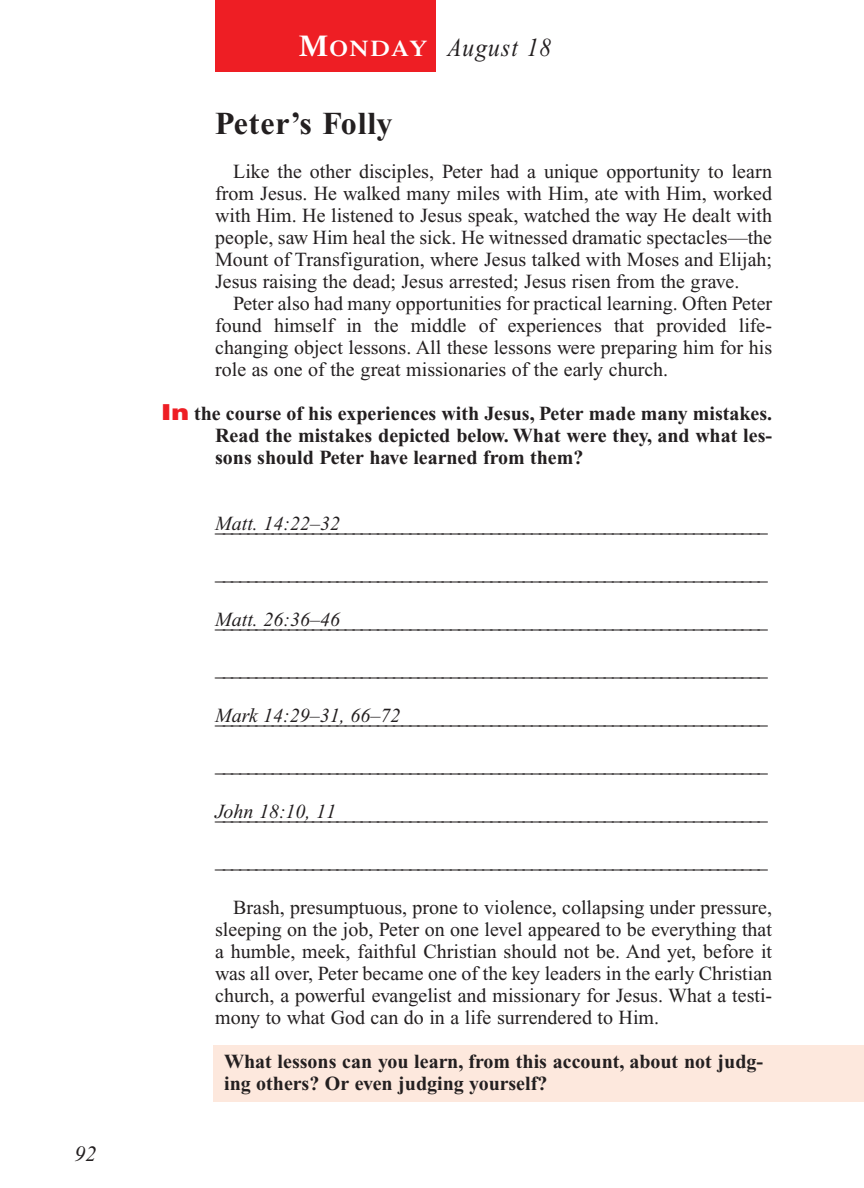
<style>
.page{position:relative;width:864px;height:1188px;background:#fff}
.page>*{position:absolute;margin:0;border:0;box-sizing:border-box;transform-origin:0 0}
.t1{font:700 32px "Times New Roman";letter-spacing:.025em;color:#231f20}
.t2{font:italic 26px "Times New Roman";letter-spacing:.05em;color:#231f20;scale:.9 1}
.t3{font:italic 22px "Times New Roman";color:#231f20}
.t4{font:20px/22px "Times New Roman";color:#231f20;text-align:justify}
.t5{font:italic 20px "Times New Roman";color:#231f20}
.t6{font:700 20px/22px "Times New Roman";color:#231f20;text-align:justify}
.s1{font-family:"Times";font-weight:600;font-style:normal;font-size:30px;color:#fff}
.s2{font-family:"Times";font-weight:600;font-style:normal;font-size:22.4px;color:#fff}
.s3{font-family:"Helvetica";font-weight:900;font-size:22px;color:#ee1e24}
</style>
<div class="page">
<div style="left:213px;top:1046px;width:651px;height:56px;background:#fde8dd"></div>
<div style="left:216px;top:0;width:220px;height:72px;background:#ee1e24"></div>
<p class="t3" style="left:74px;top:1146px;width:23px">92</p>
<h2 class="t2" style="left:299px;top:38px;width:282px"><span class="s1">M</span><span class="s2">ONDAY</span> August 18</h2>
<h1 class="t1" style="left:215px;top:113px;width:179px">Peter’s Folly</h1>
<p class="t4" style="left:215px;top:162px;width:559px;text-indent:18px">Like the other disciples, Peter had a unique opportunity to learn from Jesus. He walked many miles with Him, ate with Him, worked with Him. He listened to Jesus speak, watched the way He dealt with people, saw Him heal the sick. He witnessed dramatic spectacles—the Mount of Transfiguration, where Jesus talked with Moses and Elijah; Jesus raising the dead; Jesus arrested; Jesus risen from the grave.</p>
<p class="t4" style="left:215px;top:294px;width:559px;text-indent:18px">Peter also had many opportunities for practical learning. Often Peter found himself in the middle of experiences that provided life&shy;changing object lessons. All these lessons were preparing him for his role as one of the great missionaries of the early church.</p>
<p class="t6" style="left:215px;top:404px;width:559px;text-indent:-54px"><span class="s3">In</span> the course of his experiences with Jesus, Peter made many mistakes.<br>Read the mistakes depicted below. What were they, and what les&shy;sons should Peter have learned from them?</p>
<p class="t5" style="left:215px;top:516px;width:126px">Matt. 14:22–32</p>
<p class="t5" style="left:215px;top:518px;width:554px">____________________________________________________________________</p>
<p class="t5" style="left:215px;top:566px;width:554px">____________________________________________________________________</p>
<p class="t5" style="left:215px;top:612px;width:126px">Matt. 26:36–46</p>
<p class="t5" style="left:215px;top:614px;width:554px">____________________________________________________________________</p>
<p class="t5" style="left:215px;top:662px;width:554px">____________________________________________________________________</p>
<p class="t5" style="left:215px;top:708px;width:187px">Mark 14:29–31, 66–72</p>
<p class="t5" style="left:215px;top:710px;width:554px">____________________________________________________________________</p>
<p class="t5" style="left:215px;top:758px;width:554px">____________________________________________________________________</p>
<p class="t5" style="left:215px;top:804px;width:123px">John 18:10, 11</p>
<p class="t5" style="left:215px;top:806px;width:554px">____________________________________________________________________</p>
<p class="t5" style="left:215px;top:854px;width:554px">____________________________________________________________________</p>
<p class="t4" style="left:215px;top:898px;width:559px;text-indent:18px">Brash, presumptuous, prone to violence, collapsing under pressure, sleeping on the job, Peter on one level appeared to be everything that a humble, meek, faithful Christian should not be. And yet, before it was all over, Peter became one of the key leaders in the early Christian church, a powerful evangelist and missionary for Jesus. What a testi&shy;mony to what God can do in a life surrendered to Him.</p>
<p class="t6" style="left:224px;top:1052px;width:541px">What lessons can you learn, from this account, about not judg&shy;ing others? Or even judging yourself?</p>
</div>
